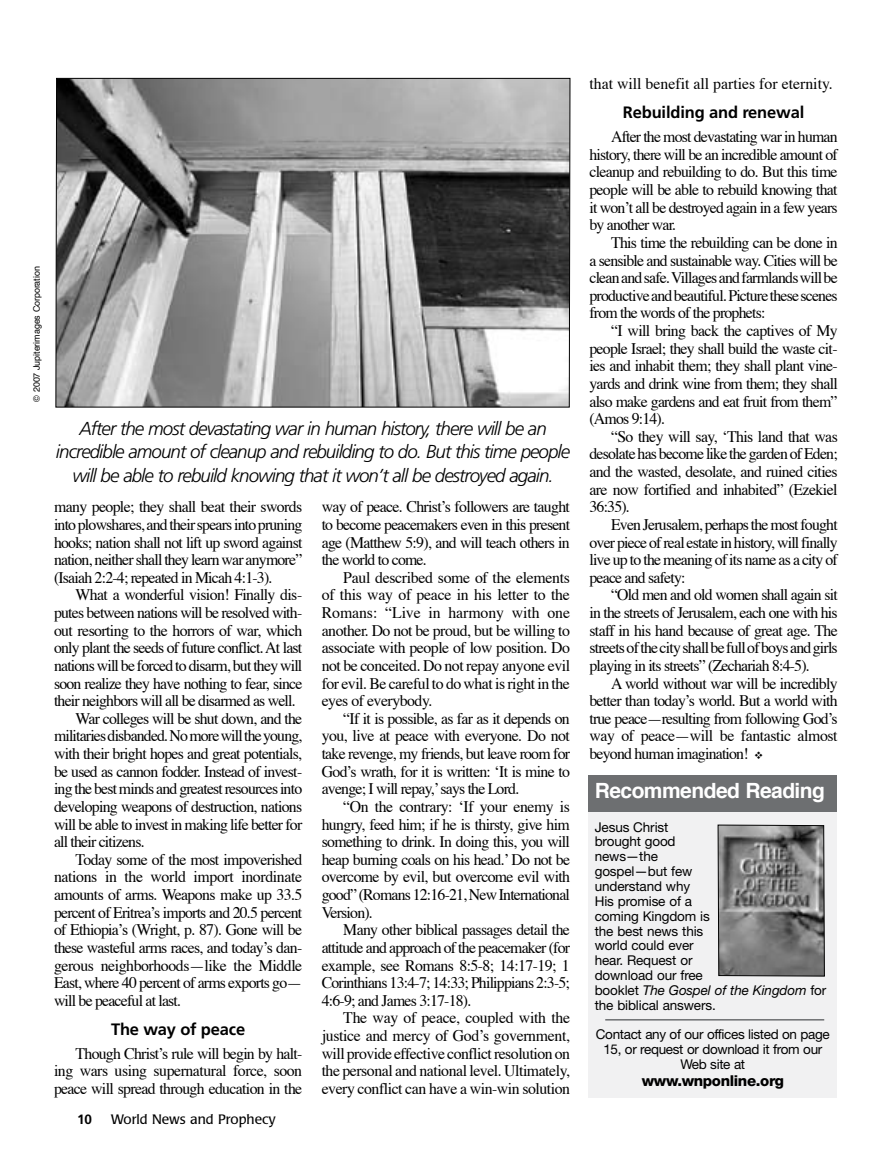
<style>
.page{position:relative;width:891px;height:1161px;background:#fff}
.page>*{position:absolute;margin:0;border:0;box-sizing:border-box;transform-origin:0 0}
.t1{font:700 21px "Helvetica";letter-spacing:-.025em;color:#fff}
.t2{font:italic 300 18.75px/23.2px "Frutiger";letter-spacing:-.05em;color:#000;text-align:center}
.t3{font:700 16.5px "Frutiger";letter-spacing:-.01em;color:#000}
.t4{font:16.2px/17.7px "Times";letter-spacing:-.05em;color:#000;text-align:justify}
.t5{font:16.2px "Times";letter-spacing:-.025em;color:#000}
.t6{font:16.2px "Times";color:#000}
.t7{font:800 15px "Helvetica Neue";letter-spacing:-.025em;color:#000}
.t8{font:13.5px/14.9px "Helvetica Neue";letter-spacing:-.01em;color:#000}
.t9{font:13.5px "Poppl Laudatio";color:#000}
.t10{font:700 13.5px "Frutiger";color:#000}
.t11{font:9px "Helvetica";letter-spacing:-.01em;color:#000}
.s1{font-style:italic}
</style>
<div class="page">
<svg style="left:55px;top:78px;width:516px;height:330px;background:#969696"></svg>
<div style="left:589px;top:776px;width:248px;height:322px;background:#f1f1f2"></div>
<div style="left:589px;top:776px;width:248px;height:36px;background:#6d6f71"></div>
<svg style="left:717px;top:824px;width:108px;height:153px;background:#808080"></svg>
<hr style="left:605px;top:1019px;width:219px;height:2px;background:#6d6f71">
<p class="t11" style="left:30px;top:402px;width:137px;rotate:-90deg">© 2007 Jupiterimages Corporation</p>
<p class="t2" style="left:56px;top:417px;width:516px">After the most devastating war in human history, there will be an incredible amount of cleanup and rebuilding to do. But this time people will be able to rebuild knowing that it won’t all be destroyed again.</p>
<p class="t4" style="left:54px;top:499px;width:250px">many people; they shall beat their swords into plowshares, and their spears into pruning hooks; nation shall not lift up sword against nation, neither shall they learn war anymore” (Isaiah 2:2-4; repeated in Micah 4:1-3).</p>
<p class="t4" style="left:76px;top:587px;width:228px">What a wonderful vision! Finally dis-</p>
<p class="t4" style="left:54px;top:605px;width:250px">putes between nations will be resolved with-</p>
<p class="t4" style="left:54px;top:622px;width:250px">out resorting to the horrors of war, which</p>
<p class="t4" style="left:54px;top:640px;width:250px">only plant the seeds of future conflict. At last</p>
<p class="t4" style="left:54px;top:658px;width:250px">nations will be forced to disarm, but they will</p>
<p class="t4" style="left:54px;top:675px;width:250px">soon realize they have nothing to fear, since</p>
<p class="t4" style="left:54px;top:693px;width:243px">their neighbors will all be disarmed as well.</p>
<p class="t4" style="left:76px;top:710px;width:228px">War colleges will be shut down, and the</p>
<p class="t4" style="left:54px;top:728px;width:250px">militaries disbanded. No more will the young,</p>
<p class="t4" style="left:54px;top:746px;width:250px">with their bright hopes and great potentials,</p>
<p class="t4" style="left:54px;top:763px;width:250px">be used as cannon fodder. Instead of invest-</p>
<p class="t4" style="left:54px;top:781px;width:250px">ing the best minds and greatest resources into</p>
<p class="t4" style="left:54px;top:799px;width:250px">developing weapons of destruction, nations</p>
<p class="t4" style="left:54px;top:816px;width:250px">will be able to invest in making life better for</p>
<p class="t4" style="left:54px;top:834px;width:92px">all their citizens.</p>
<p class="t4" style="left:76px;top:851px;width:228px">Today some of the most impoverished</p>
<p class="t5" style="left:54px;top:867px;width:250px">nations in the world import inordinate</p>
<p class="t4" style="left:54px;top:887px;width:250px">amounts of arms. Weapons make up 33.5</p>
<p class="t4" style="left:54px;top:904px;width:250px">percent of Eritrea’s imports and 20.5 percent</p>
<p class="t4" style="left:54px;top:922px;width:250px">of Ethiopia’s (Wright, p. 87). Gone will be</p>
<p class="t4" style="left:54px;top:940px;width:250px">these wasteful arms races, and today’s dan-</p>
<p class="t5" style="left:54px;top:955px;width:250px">gerous neighborhoods—like the Middle</p>
<p class="t4" style="left:54px;top:975px;width:250px">East, where 40 percent of arms exports go—</p>
<p class="t4" style="left:54px;top:992px;width:129px">will be peaceful at last.</p>
<p class="t3" style="left:111px;top:1019px;width:136px">The way of peace</p>
<p class="t4" style="left:54px;top:1045px;width:250px;text-indent:22px">Though Christ’s rule will begin by halt&shy;ing wars using supernatural force, soon peace will spread through education in the</p>
<p class="t10" style="left:77px;top:1112px;width:17px">10</p>
<p class="t9" style="left:111px;top:1112px;width:167px">World News and Prophecy</p>
<p class="t4" style="left:322px;top:499px;width:250px">way of peace. Christ’s followers are taught to become peacemakers even in this present age (Matthew 5:9), and will teach others in the world to come.</p>
<p class="t4" style="left:322px;top:569px;width:250px;text-indent:22px">Paul described some of the elements of this way of peace in his letter to the Romans: “Live in harmony with one another. Do not be proud, but be willing to associate with people of low position. Do not be conceited. Do not repay anyone evil for evil. Be careful to do what is right in the eyes of everybody.</p>
<p class="t4" style="left:322px;top:710px;width:250px;text-indent:22px">“If it is possible, as far as it depends on you, live at peace with everyone. Do not take revenge, my friends, but leave room for God’s wrath, for it is written: ‘It is mine to avenge; I will repay,’ says the Lord.</p>
<p class="t4" style="left:322px;top:799px;width:250px;text-indent:22px">“On the contrary: ‘If your enemy is hungry, feed him; if he is thirsty, give him something to drink. In doing this, you will heap burning coals on his head.’ Do not be overcome by evil, but overcome evil with good” (Romans 12:16-21, New International Version).</p>
<p class="t4" style="left:322px;top:922px;width:250px;text-indent:22px">Many other biblical passages detail the attitude and approach of the peacemaker (for example, see Romans 8:5-8; 14:17-19; 1<br>Corinthians 13:4-7; 14:33; Philippians 2:3-5; 4:6-9; and James 3:17-18).</p>
<p class="t4" style="left:322px;top:1010px;width:250px;text-indent:22px">The way of peace, coupled with the justice and mercy of God’s government, will provide effective conflict resolution on the personal and national level. Ultimately, every conflict can have a win-win solution</p>
<p class="t6" style="left:589px;top:74px;width:245px">that will benefit all parties for eternity.</p>
<p class="t3" style="left:623px;top:103px;width:183px">Rebuilding and renewal</p>
<p class="t4" style="left:589px;top:129px;width:250px;text-indent:22px">After the most devastating war in human history, there will be an incredible amount of cleanup and rebuilding to do. But this time people will be able to rebuild knowing that it won’t all be destroyed again in a few years by another war.</p>
<p class="t4" style="left:589px;top:235px;width:250px;text-indent:22px">This time the rebuilding can be done in a sensible and sustainable way. Cities will be clean and safe. Villages and farmlands will be productive and beautiful. Picture these scenes from the words of the prophets:</p>
<p class="t4" style="left:589px;top:323px;width:250px;text-indent:22px">“I will bring back the captives of My people Israel; they shall build the waste cit&shy;ies and inhabit them; they shall plant vine&shy;yards and drink wine from them; they shall also make gardens and eat fruit from them” (Amos 9:14).</p>
<p class="t4" style="left:589px;top:428px;width:250px;text-indent:22px">“So they will say, ‘This land that was desolate has become like the garden of Eden; and the wasted, desolate, and ruined cities are now fortified and inhabited” (Ezekiel 36:35).</p>
<p class="t4" style="left:589px;top:517px;width:250px;text-indent:22px">Even Jerusalem, perhaps the most fought over piece of real estate in history, will finally live up to the meaning of its name as a city of peace and safety:</p>
<p class="t4" style="left:589px;top:587px;width:250px;text-indent:22px">“Old men and old women shall again sit in the streets of Jerusalem, each one with his staff in his hand because of great age. The streets of the city shall be full of boys and girls playing in its streets” (Zechariah 8:4-5).</p>
<p class="t4" style="left:589px;top:675px;width:250px;text-indent:22px">A world without war will be incredibly better than today’s world. But a world with true peace—resulting from following God’s way of peace—will be fantastic almost beyond human imagination! ❖</p>
<p class="t1" style="left:595px;top:776px;width:232px">Recommended Reading</p>
<p class="t8" style="left:595px;top:819px;width:233px">Jesus Christ<br>brought good<br>news—the<br>gospel—but few<br>understand why<br>His promise of a<br>coming Kingdom is<br>the best news this<br>world could ever<br>hear. Request or<br>download our free<br>booklet <span class="s1">The Gospel of the Kingdom</span> for the biblical answers.</p>
<p class="t8" style="left:596px;top:1027px;width:235px;text-align:center">Contact any of our offices listed on page<br>15, or request or download it from our<br>Web site at</p>
<p class="t7" style="left:642px;top:1071px;width:144px">www.wnponline.org</p>
</div>
